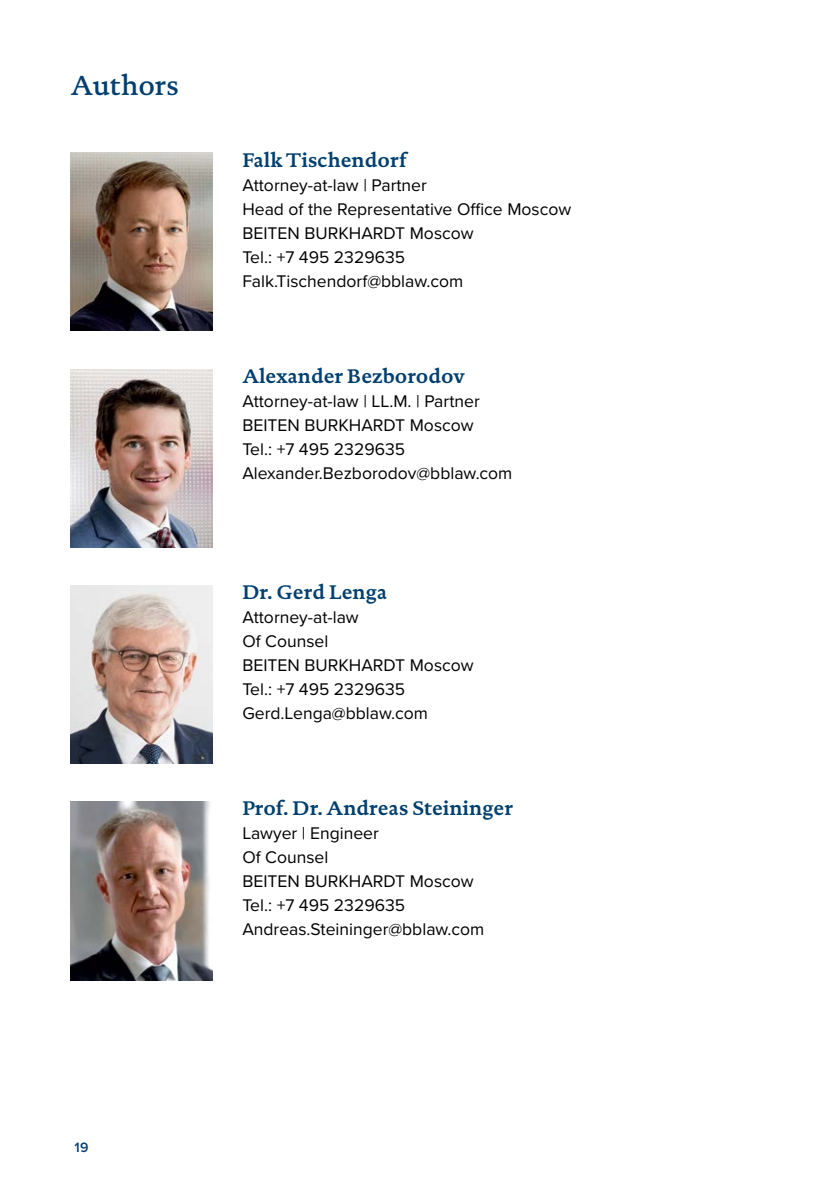
<style>
.page{position:relative;width:840px;height:1191px;background:#fff}
.page>*{position:absolute;margin:0;border:0;box-sizing:border-box;transform-origin:0 0}
.t1{font:500 28px "DTL Documenta TOT";letter-spacing:-.01em;color:#003f6f}
.t2{font:700 20px "DTL Documenta TOT";color:#003f6f}
.t3{font:17.6px/24px "Proxima Nova";color:#000}
.t4{font:600 14px "Proxima Nova";color:#0b416e}
</style>
<div class="page">
<img style="left:71px;top:369px;width:142px;height:179px">
<img style="left:71px;top:585px;width:142px;height:179px">
<img style="left:71px;top:801px;width:142px;height:179px">
<img style="left:71px;top:152px;width:142px;height:179px">
<h1 class="t1" style="left:71px;top:68px;width:109px">Authors</h1>
<p class="t2" style="left:242px;top:147px;width:166px">Falk Tischendorf</p>
<p class="t3" style="left:242px;top:172px;width:330px">Attorney-at-law | Partner<br>Head of the Representative Office Moscow<br>BEITEN BURKHARDT Moscow<br>Tel.: +7 495 2329635<br>Falk.Tischendorf@bblaw.com</p>
<p class="t2" style="left:242px;top:363px;width:224px">Alexander Bezborodov</p>
<p class="t3" style="left:242px;top:388px;width:271px">Attorney-at-law | LL.M. | Partner<br>BEITEN BURKHARDT Moscow<br>Tel.: +7 495 2329635<br>Alexander.Bezborodov@bblaw.com</p>
<p class="t2" style="left:242px;top:579px;width:146px">Dr. Gerd Lenga</p>
<p class="t3" style="left:242px;top:604px;width:233px">Attorney-at-law<br>Of Counsel<br>BEITEN BURKHARDT Moscow<br>Tel.: +7 495 2329635<br>Gerd.Lenga@bblaw.com</p>
<p class="t2" style="left:242px;top:795px;width:272px">Prof. Dr. Andreas Steininger</p>
<p class="t3" style="left:242px;top:820px;width:243px">Lawyer | Engineer<br>Of Counsel<br>BEITEN BURKHARDT Moscow<br>Tel.: +7 495 2329635<br>Andreas.Steininger@bblaw.com</p>
<p class="t4" style="left:74px;top:1137px;width:16px">19</p>
</div>
